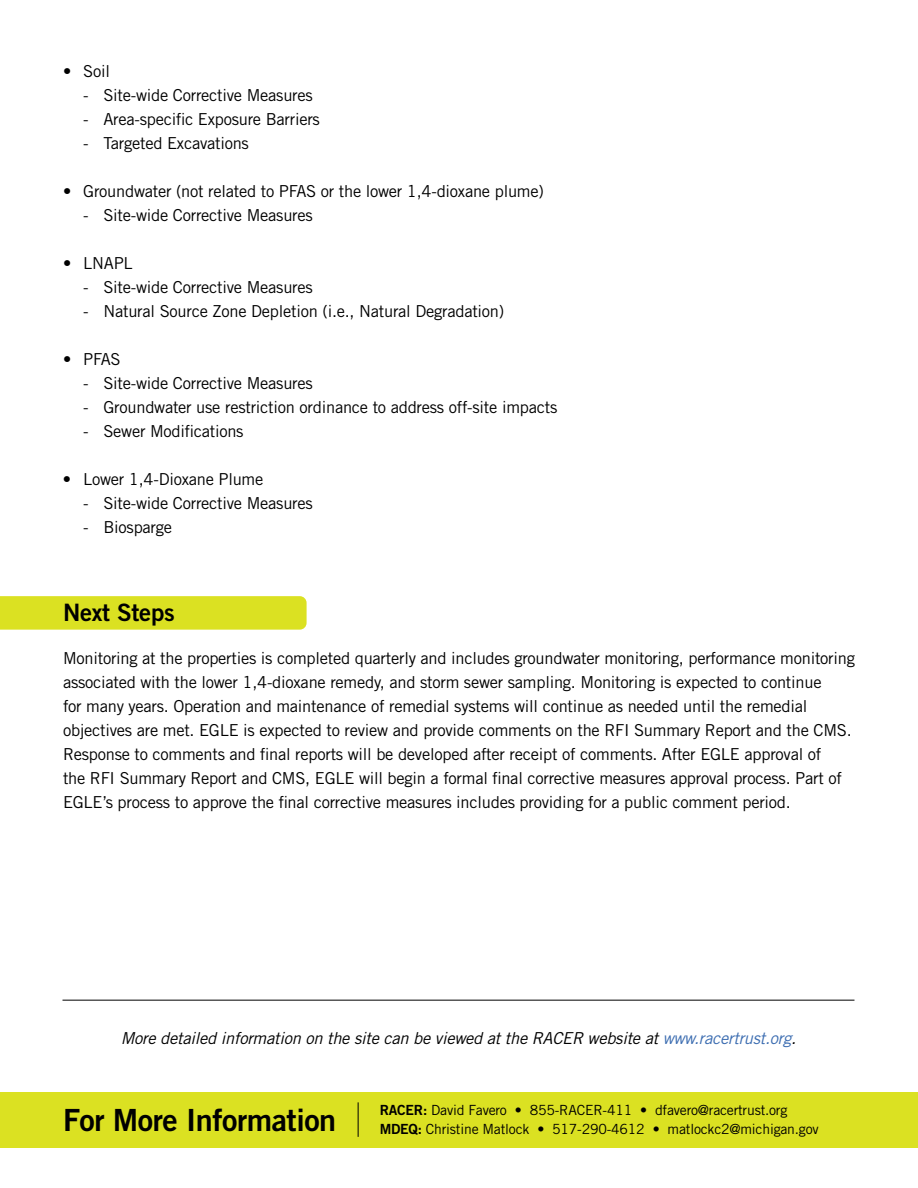
<style>
.page{position:relative;width:918px;height:1188px;background:#fff}
.page>*{position:absolute;margin:0;border:0;box-sizing:border-box;transform-origin:0 0}
.t1{font:30.6px "Trade Gothic LT Std Bd 2";letter-spacing:-.015em;color:#000}
.t2{font:24px "Trade Gothic LT Std Bd 2";letter-spacing:-.01em;color:#000}
.t3{font:16.5px/24px "Trade Gothic LT Std";letter-spacing:-.015em;color:#000}
.t4{font:italic 16.5px "Trade Gothic LT Std";letter-spacing:-.015em;color:#000}
.t5{font:13.95px "Trade Gothic LT Std";letter-spacing:-.015em;color:#000}
.s1{color:#3c6db1}
.s2{font-family:"Trade Gothic LT Std Bd 2"}
</style>
<div class="page">
<div style="left:0;top:596px;width:307px;height:34px;background:#dbe122"></div>
<div style="left:0;top:1092px;width:918px;height:56px;background:#dbe122"></div>
<hr style="left:358px;top:1102px;width:1px;height:35px;background:#000">
<hr style="left:62px;top:1000px;width:792px;height:1px;background:#000">
<p class="t3" style="left:63px;top:59px;width:49px">• Soil</p>
<p class="t3" style="left:83px;top:83px;width:231px">- Site-wide Corrective Measures</p>
<p class="t3" style="left:83px;top:107px;width:238px">- Area-specific Exposure Barriers</p>
<p class="t3" style="left:83px;top:131px;width:167px">- Targeted Excavations</p>
<p class="t3" style="left:63px;top:179px;width:482px">• Groundwater (not related to PFAS or the lower 1,4-dioxane plume)</p>
<p class="t3" style="left:83px;top:203px;width:231px">- Site-wide Corrective Measures</p>
<p class="t3" style="left:63px;top:251px;width:71px">• LNAPL</p>
<p class="t3" style="left:83px;top:275px;width:231px">- Site-wide Corrective Measures</p>
<p class="t3" style="left:83px;top:299px;width:423px">- Natural Source Zone Depletion (i.e., Natural Degradation)</p>
<p class="t3" style="left:63px;top:347px;width:59px">• PFAS</p>
<p class="t3" style="left:83px;top:371px;width:231px">- Site-wide Corrective Measures</p>
<p class="t3" style="left:83px;top:395px;width:476px">- Groundwater use restriction ordinance to address off-site impacts</p>
<p class="t3" style="left:83px;top:419px;width:162px">- Sewer Modifications</p>
<p class="t3" style="left:63px;top:467px;width:202px">• Lower 1,4-Dioxane Plume</p>
<p class="t3" style="left:83px;top:491px;width:231px">- Site-wide Corrective Measures</p>
<p class="t3" style="left:83px;top:515px;width:90px">- Biosparge</p>
<h2 class="t2" style="left:63px;top:598px;width:113px">Next Steps</h2>
<p class="t3" style="left:63px;top:646px;width:794px">Monitoring at the properties is completed quarterly and includes groundwater monitoring, performance monitoring associated with the lower 1,4-dioxane remedy, and storm sewer sampling. Monitoring is expected to continue<br>for many years. Operation and maintenance of remedial systems will continue as needed until the remedial objectives are met. EGLE is expected to review and provide comments on the RFI Summary Report and the CMS.<br>Response to comments and final reports will be developed after receipt of comments. After EGLE approval of<br>the RFI Summary Report and CMS, EGLE will begin a formal final corrective measures approval process. Part of EGLE’s process to approve the final corrective measures includes providing for a public comment period.</p>
<p class="t4" style="left:121px;top:1028px;width:677px">More detailed information on the site can be viewed at the RACER website at <span class="s1">www.racertrust.org</span>.</p>
<h1 class="t1" style="left:63px;top:1101px;width:275px">For More Information</h1>
<p class="t5" style="left:380px;top:1101px;width:409px"><span class="s2">RACER:</span> David Favero • 855-RACER-411 • dfavero@racertrust.org</p>
<p class="t5" style="left:380px;top:1121px;width:440px"><span class="s2">MDEQ:</span> Christine Matlock • 517-290-4612 • matlockc2@michigan.gov</p>
</div>
